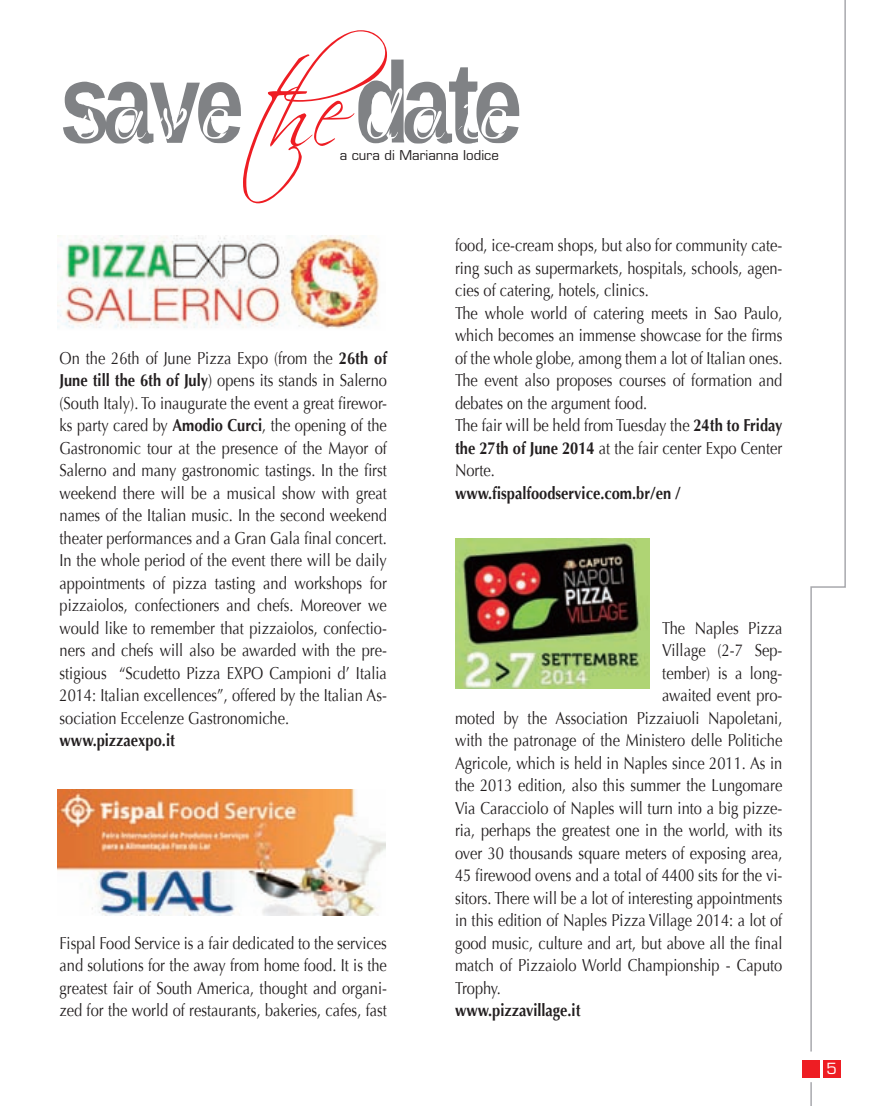
<style>
.page{position:relative;width:876px;height:1106px;background:#fff}
.page>*{position:absolute;margin:0;border:0;box-sizing:border-box;transform-origin:0 0}
.t1{font:113.4px "Sans Lligraphy";letter-spacing:-.06em;color:#808285;scale:.8 1}
.t2{font:17.4px/22.5px "Optima";color:#231f20;text-align:justify;scale:.85 1}
.t3{font:700 17.4px "Optima";color:#231f20;scale:.85 1}
.t4{font:15px "Eurostile";color:#fff}
.t5{font:13.2px "Eurostile";color:#231f20}
.s1{font-family:"Scriptina";font-size:103.2px;color:#ee1d23}
.s2{font-weight:700}
</style>
<div class="page">
<div style="left:802px;top:1060px;width:17px;height:17px;background:#ee1d23"></div>
<div style="left:824px;top:1060px;width:17px;height:17px;background:#ee1d23"></div>
<hr style="left:810px;top:1082px;width:2px;height:24px;background:#a8a9ad">
<svg style="left:810px;top:0;width:36px;height:1052px"></svg>
<img style="left:57px;top:235px;width:323px;height:94px">
<img style="left:57px;top:789px;width:328px;height:126px">
<img style="left:455px;top:538px;width:194px;height:151px">
<h1 class="t1" style="left:60px;top:40px;width:411px">save<span class="s1">t he</span></h1>
<h1 class="t1" style="left:353px;top:40px;width:215px">date</h1>
<p class="t5" style="left:340px;top:150px;width:161px">a cura di Marianna Iodice</p>
<p class="t2" style="left:60px;top:347px;width:387px">On the 26th of June Pizza Expo (from the <span class="s2">26th of June till the 6th of July</span>) opens its stands in Salerno (South Italy). To inaugurate the event a great firewor&shy;ks party cared by <span class="s2">Amodio Curci</span>, the opening of the Gastronomic tour at the presence of the Mayor of Salerno and many gastronomic tastings. In the first weekend there will be a musical show with great names of the Italian music. In the second weekend theater performances and a Gran Gala final concert.<br>In the whole period of the event there will be daily appointments of pizza tasting and workshops for pizzaiolos, confectioners and chefs. Moreover we would like to remember that pizzaiolos, confectio&shy;ners and chefs will also be awarded with the pre&shy;stigious “Scudetto Pizza EXPO Campioni d’ Italia 2014: Italian excellences”, offered by the Italian As&shy;sociation Eccelenze Gastronomiche.</p>
<p class="t3" style="left:60px;top:730px;width:137px">www.pizzaexpo.it</p>
<p class="t2" style="left:60px;top:932px;width:387px">Fispal Food Service is a fair dedicated to the services and solutions for the away from home food. It is the greatest fair of South America, thought and organi&shy;zed for the world of restaurants, bakeries, cafes, fast</p>
<p class="t2" style="left:455px;top:234px;width:387px;text-align:left">food, ice-cream shops, but also for community cate&shy;ring such as supermarkets, hospitals, schools, agen&shy;cies of catering, hotels, clinics.<br>The whole world of catering meets in Sao Paulo, which becomes an immense showcase for the firms of the whole globe, among them a lot of Italian ones.<br>The event also proposes courses of formation and debates on the argument food.<br>The fair will be held from Tuesday the <span class="s2">24th to Friday the 27th of June 2014</span> at the fair center Expo Center Norte.</p>
<p class="t3" style="left:455px;top:482px;width:267px">www.fispalfoodservice.com.br/en /</p>
<p class="t2" style="left:662px;top:616px;width:143px">The Naples Pizza</p>
<p class="t2" style="left:662px;top:639px;width:143px">Village (2-7 Sep-</p>
<p class="t2" style="left:662px;top:661px;width:143px">tember) is a long-</p>
<p class="t2" style="left:662px;top:684px;width:143px">awaited event pro-</p>
<p class="t2" style="left:455px;top:706px;width:387px">moted by the Association Pizzaiuoli Napoletani,</p>
<p class="t2" style="left:455px;top:729px;width:387px">with the patronage of the Ministero delle Politiche</p>
<p class="t2" style="left:455px;top:751px;width:387px">Agricole, which is held in Naples since 2011. As in</p>
<p class="t2" style="left:455px;top:774px;width:387px">the 2013 edition, also this summer the Lungomare</p>
<p class="t2" style="left:455px;top:796px;width:387px">Via Caracciolo of Naples will turn into a big pizze-</p>
<p class="t2" style="left:455px;top:819px;width:387px">ria, perhaps the greatest one in the world, with its</p>
<p class="t2" style="left:455px;top:841px;width:387px">over 30 thousands square meters of exposing area,</p>
<p class="t2" style="left:455px;top:864px;width:387px">45 firewood ovens and a total of 4400 sits for the vi-</p>
<p class="t2" style="left:455px;top:886px;width:387px">sitors. There will be a lot of interesting appointments</p>
<p class="t2" style="left:455px;top:909px;width:387px">in this edition of Naples Pizza Village 2014: a lot of</p>
<p class="t2" style="left:455px;top:931px;width:387px">good music, culture and art, but above all the final</p>
<p class="t2" style="left:455px;top:954px;width:387px">match of Pizzaiolo World Championship - Caputo</p>
<p class="t2" style="left:455px;top:976px;width:56px">Trophy.</p>
<p class="t3" style="left:455px;top:1000px;width:149px">www.pizzavillage.it</p>
<p class="t4" style="left:827px;top:1062px;width:12px">5</p>
</div>
